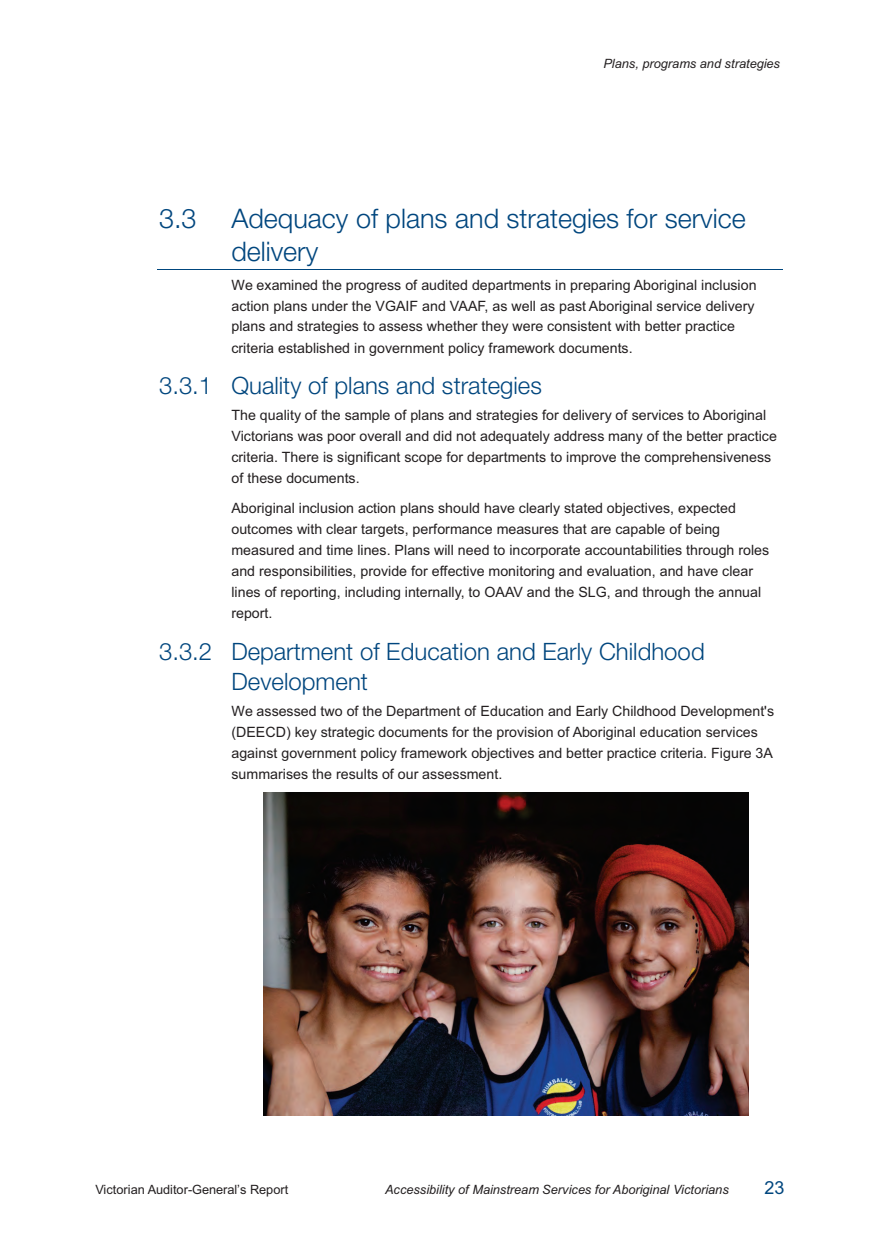
<style>
.page{position:relative;width:871px;height:1241px;background:#fff}
.page>*{position:absolute;margin:0;border:0;box-sizing:border-box;transform-origin:0 0}
.t1{font:300 27px/33.2px "Helvetica Neue LT Std";color:#00467e}
.t2{font:300 24px/29.8px "Helvetica Neue LT Std";color:#00467e}
.t3{font:18px "Arial";color:#00467e}
.t4{font:14.25px/21px "Arial";color:#231f20}
.t5{font:italic 12.75px "Arial";letter-spacing:-.005em;color:#231f20}
.t6{font:12.75px "Arial";letter-spacing:-.005em;color:#231f20}
</style>
<div class="page">
<hr style="left:157px;top:269px;width:625px;height:1px;background:#00467e">
<img style="left:264px;top:792px;width:484px;height:323px">
<p class="t5" style="left:603px;top:56px;width:178px">Plans, programs and strategies</p>
<h1 class="t1" style="left:159px;top:201px;width:39px">3.3</h1>
<h1 class="t1" style="left:231px;top:201px;width:516px">Adequacy of plans and strategies for service delivery</h1>
<p class="t4" style="left:231px;top:274px;width:527px">We examined the progress of audited departments in preparing Aboriginal inclusion action plans under the VGAIF and VAAF, as well as past Aboriginal service delivery plans and strategies to assess whether they were consistent with better practice criteria established in government policy framework documents.</p>
<h2 class="t2" style="left:159px;top:370px;width:384px">3.3.1 Quality of plans and strategies</h2>
<p class="t4" style="left:231px;top:405px;width:547px">The quality of the sample of plans and strategies for delivery of services to Aboriginal Victorians was poor overall and did not adequately address many of the better practice criteria. There is significant scope for departments to improve the comprehensiveness of these documents.</p>
<p class="t4" style="left:231px;top:498px;width:539px">Aboriginal inclusion action plans should have clearly stated objectives, expected outcomes with clear targets, performance measures that are capable of being measured and time lines. Plans will need to incorporate accountabilities through roles and responsibilities, provide for effective monitoring and evaluation, and have clear lines of reporting, including internally, to OAAV and the SLG, and through the annual report.</p>
<h2 class="t2" style="left:231px;top:636px;width:475px;text-indent:-72px">3.3.2 Department of Education and Early Childhood<br>Development</h2>
<p class="t4" style="left:231px;top:700px;width:544px">We assessed two of the Department of Education and Early Childhood Development's (DEECD) key strategic documents for the provision of Aboriginal education services against government policy framework objectives and better practice criteria. Figure 3A summarises the results of our assessment.</p>
<p class="t6" style="left:95px;top:1181px;width:195px">Victorian Auditor-General’s Report</p>
<p class="t5" style="left:385px;top:1181px;width:345px">Accessibility of Mainstream Services for Aboriginal Victorians</p>
<p class="t3" style="left:764px;top:1175px;width:21px">23</p>
</div>
